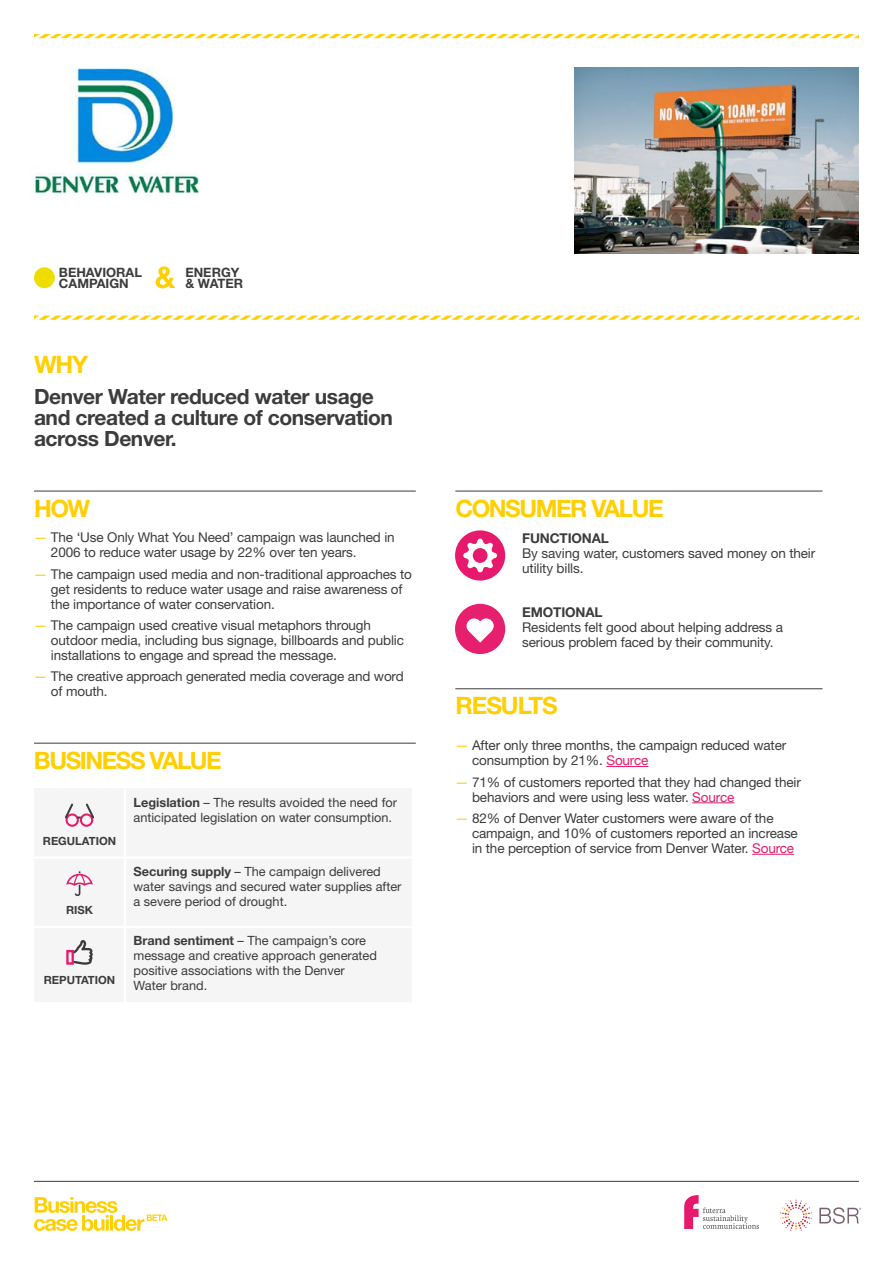
<style>
.page{position:relative;width:893px;height:1263px;background:#fff}
.page>*{position:absolute;margin:0;border:0;box-sizing:border-box;transform-origin:0 0}
.t1{font:700 24px "Helvetica Neue";letter-spacing:-.06em;color:#ffcf01}
.t2{font:700 24px "Helvetica Neue";letter-spacing:-.04em;color:#ffcf01}
.t3{font:700 21px/21px "Helvetica Neue";letter-spacing:-.02em;color:#3c3c3c}
.t4{font:13.5px/15px "Helvetica Neue";letter-spacing:-.01em;color:#3c3c3c}
.t5{font:700 13.5px "Helvetica Neue";letter-spacing:-.01em;color:#3c3c3c}
.t6{font:700 12.9px/11.6px "Helvetica Neue";color:#3c3c3c}
.t7{font:12.75px/15px "Helvetica Neue";color:#3c3c3c}
.t8{font:700 11.25px "Helvetica Neue";color:#3c3c3c}
.s1{color:#ffcf01}
.s2{font-weight:700}
.s3{color:#e7196c}
</style>
<div class="page">
<svg style="left:34px;top:1197px;width:133px;height:34px"></svg>
<svg style="left:780px;top:1199px;width:32px;height:32px"></svg>
<svg style="left:819px;top:1207px;width:42px;height:17px"></svg>
<svg style="left:684px;top:1195px;width:75px;height:34px"></svg>
<div style="left:34px;top:267px;width:21px;height:21px;background:#f0dd00;border-radius:50%"></div>
<svg style="left:34px;top:34px;width:825px;height:4px"></svg>
<svg style="left:34px;top:315px;width:825px;height:5px"></svg>
<hr style="left:606px;top:766px;width:42px;height:1px;background:#e7196c">
<hr style="left:692px;top:802px;width:42px;height:1px;background:#e7196c">
<hr style="left:752px;top:854px;width:42px;height:1px;background:#e7196c">
<svg style="left:455px;top:530px;width:50px;height:50px"></svg>
<svg style="left:455px;top:604px;width:50px;height:50px"></svg>
<hr style="left:34px;top:491px;width:382px;height:1px;background:#3c3c3c">
<hr style="left:34px;top:743px;width:382px;height:1px;background:#3c3c3c">
<hr style="left:455px;top:491px;width:367px;height:1px;background:#3c3c3c">
<hr style="left:455px;top:688px;width:367px;height:1px;background:#3c3c3c">
<div style="left:66px;top:813px;width:13px;height:14px;border:2px solid #e7196c;border-radius:50%"></div>
<div style="left:80px;top:813px;width:13px;height:14px;border:2px solid #e7196c;border-radius:50%"></div>
<svg style="left:64px;top:803px;width:31px;height:17px"></svg>
<svg style="left:66px;top:871px;width:27px;height:25px"></svg>
<svg style="left:66px;top:940px;width:27px;height:25px"></svg>
<svg style="left:156px;top:266px;width:19px;height:22px"></svg>
<img style="left:34px;top:68px;width:165px;height:126px">
<img style="left:574px;top:68px;width:284px;height:186px">
<hr style="left:34px;top:1181px;width:825px;height:1px;background:#3c3c3c">
<p class="t6" style="left:59px;top:266px;width:85px">BEHAVIORAL<br>CAMPAIGN</p>
<h1 class="t1" style="left:34px;top:349px;width:56px">WHY</h1>
<p class="t6" style="left:185px;top:266px;width:59px">ENERGY &amp; WATER</p>
<h2 class="t3" style="left:34px;top:385px;width:361px">Denver Water reduced water usage and created a culture of conservation across Denver.</h2>
<h1 class="t1" style="left:34px;top:493px;width:58px">HOW</h1>
<p class="t4" style="left:51px;top:530px;width:345px;text-indent:-17px"><span class="s1">—</span> The ‘Use Only What You Need’ campaign was launched in<br>2006 to reduce water usage by 22% over ten years.</p>
<p class="t4" style="left:51px;top:566px;width:363px;text-indent:-17px"><span class="s1">—</span> The campaign used media and non-traditional approaches to get residents to reduce water usage and raise awareness of the importance of water conservation.</p>
<p class="t4" style="left:51px;top:617px;width:355px;text-indent:-17px"><span class="s1">—</span> The campaign used creative visual metaphors through outdoor media, including bus signage, billboards and public installations to engage and spread the message.</p>
<p class="t4" style="left:51px;top:669px;width:354px;text-indent:-17px"><span class="s1">—</span> The creative approach generated media coverage and word of mouth.</p>
<h1 class="t1" style="left:34px;top:745px;width:189px">BUSINESS VALUE</h1>
<p class="t8" style="left:43px;top:834px;width:17px">Regulation</p>
<p class="t8" style="left:66px;top:903px;width:28px">RISK</p>
<p class="t8" style="left:44px;top:973px;width:73px">REPUTATION</p>
<p class="t7" style="left:134px;top:794px;width:265px"><span class="s2">Legislation</span> – The results avoided the need for anticipated legislation on water consumption.</p>
<p class="t7" style="left:134px;top:864px;width:269px"><span class="s2">Securing supply</span> – The campaign delivered water savings and secured water supplies after a severe period of drought.</p>
<p class="t7" style="left:134px;top:933px;width:245px"><span class="s2">Brand sentiment</span> – The campaign’s core message and creative approach generated positive associations with the Denver<br>Water brand.</p>
<h1 class="t1" style="left:455px;top:493px;width:210px">CONSUMER VALUE</h1>
<p class="t5" style="left:522px;top:530px;width:88px">FUNCTIONAL</p>
<p class="t4" style="left:522px;top:545px;width:295px">By saving water, customers saved money on their utility bills.</p>
<p class="t5" style="left:522px;top:603px;width:82px">EMOTIONAL</p>
<p class="t4" style="left:522px;top:619px;width:262px">Residents felt good about helping address a serious problem faced by their community.</p>
<h1 class="t2" style="left:455px;top:691px;width:104px">RESULTS</h1>
<p class="t4" style="left:472px;top:738px;width:316px;text-indent:-17px"><span class="s1">—</span> After only three months, the campaign reduced water consumption by 21%. <span class="s3">Source</span></p>
<p class="t4" style="left:472px;top:774px;width:330px;text-indent:-17px"><span class="s1">—</span> 71% of customers reported that they had changed their behaviors and were using less water. <span class="s3">Source</span></p>
<p class="t4" style="left:472px;top:810px;width:327px;text-indent:-17px"><span class="s1">—</span> 82% of Denver Water customers were aware of the campaign, and 10% of customers reported an increase in the perception of service from Denver Water. <span class="s3">Source</span></p>
</div>
